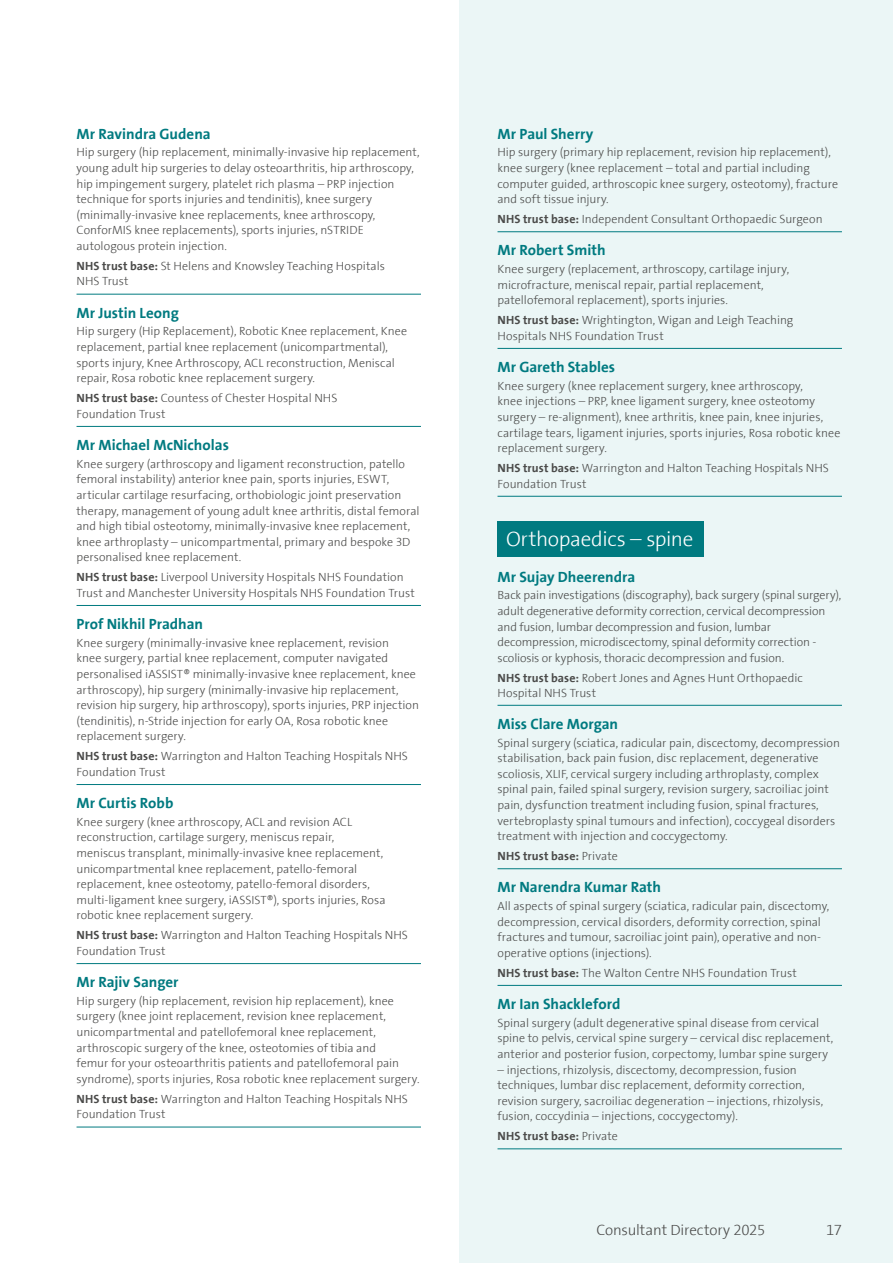
<style>
.page{position:relative;width:893px;height:1263px;background:#fff}
.page>*{position:absolute;margin:0;border:0;box-sizing:border-box;transform-origin:0 0}
.t1{font:300 21px "The Sans Spire";letter-spacing:-.015em;color:#fff}
.t2{font:700 15px "The Sans Spire";color:#007a80}
.t3{font:300 15px "The Sans Spire";letter-spacing:-.01em;color:#4a4a49}
.t4{font:300 12px/15.6px "The Sans Spire";color:#4a4a49}
.t5{font:700 12px "The Sans Spire";letter-spacing:.01em;color:#4a4a49}
.s1{font-weight:700}
.s2{font-weight:300}
</style>
<div class="page">
<div style="left:459px;top:0;width:434px;height:1263px;background:#ebf6f6"></div>
<hr style="left:77px;top:294px;width:344px;height:1px;background:#007a80">
<hr style="left:77px;top:426px;width:344px;height:1px;background:#007a80">
<hr style="left:77px;top:605px;width:344px;height:1px;background:#007a80">
<hr style="left:77px;top:784px;width:344px;height:1px;background:#007a80">
<hr style="left:77px;top:963px;width:344px;height:1px;background:#007a80">
<hr style="left:77px;top:1127px;width:344px;height:1px;background:#007a80">
<hr style="left:497px;top:231px;width:345px;height:1px;background:#007a80">
<hr style="left:497px;top:348px;width:345px;height:1px;background:#007a80">
<hr style="left:497px;top:496px;width:345px;height:1px;background:#007a80">
<div style="left:497px;top:521px;width:207px;height:36px;background:#007a80"></div>
<hr style="left:497px;top:705px;width:345px;height:1px;background:#007a80">
<hr style="left:497px;top:868px;width:345px;height:1px;background:#007a80">
<hr style="left:497px;top:985px;width:345px;height:1px;background:#007a80">
<hr style="left:497px;top:1148px;width:345px;height:1px;background:#007a80">
<p class="t2" style="left:77px;top:125px;width:136px">Mr Ravindra Gudena</p>
<p class="t4" style="left:77px;top:145px;width:345px">Hip surgery (hip replacement, minimally-invasive hip replacement, young adult hip surgeries to delay osteoarthritis, hip arthroscopy, hip impingement surgery, platelet rich plasma – PRP injection technique for sports injuries and tendinitis), knee surgery (minimally-invasive knee replacements, knee arthroscopy, ConforMIS knee replacements), sports injuries, nSTRIDE autologous protein injection.</p>
<p class="t4" style="left:77px;top:258px;width:310px"><span class="s1">NHS trust base:</span> St Helens and Knowsley Teaching Hospitals<br>NHS Trust</p>
<p class="t2" style="left:77px;top:304px;width:104px">Mr Justin Leong</p>
<p class="t4" style="left:77px;top:324px;width:332px">Hip surgery (Hip Replacement), Robotic Knee replacement, Knee replacement, partial knee replacement (unicompartmental), sports injury, Knee Arthroscopy, ACL reconstruction, Meniscal repair, Rosa robotic knee replacement surgery.</p>
<p class="t4" style="left:77px;top:390px;width:262px"><span class="s1">NHS trust base:</span> Countess of Chester Hospital NHS<br>Foundation Trust</p>
<p class="t2" style="left:77px;top:436px;width:154px">Mr Michael McNicholas</p>
<p class="t4" style="left:77px;top:456px;width:345px">Knee surgery (arthroscopy and ligament reconstruction, patello femoral instability) anterior knee pain, sports injuries, ESWT, articular cartilage resurfacing, orthobiologic joint preservation therapy, management of young adult knee arthritis, distal femoral and high tibial osteotomy, minimally-invasive knee replacement, knee arthroplasty – unicompartmental, primary and bespoke 3D personalised knee replacement.</p>
<p class="t4" style="left:77px;top:569px;width:340px"><span class="s1">NHS trust base:</span> Liverpool University Hospitals NHS Foundation<br>Trust and Manchester University Hospitals NHS Foundation Trust</p>
<p class="t2" style="left:77px;top:615px;width:128px">Prof Nikhil Pradhan</p>
<p class="t4" style="left:77px;top:635px;width:344px">Knee surgery (minimally-invasive knee replacement, revision<br>knee surgery, partial knee replacement, computer navigated personalised iASSIST® minimally-invasive knee replacement, knee arthroscopy), hip surgery (minimally-invasive hip replacement, revision hip surgery, hip arthroscopy), sports injuries, PRP injection (tendinitis), n-Stride injection for early OA, Rosa robotic knee replacement surgery.</p>
<p class="t4" style="left:77px;top:748px;width:333px"><span class="s1">NHS trust base:</span> Warrington and Halton Teaching Hospitals NHS<br>Foundation Trust</p>
<p class="t2" style="left:77px;top:794px;width:98px">Mr Curtis Robb</p>
<p class="t4" style="left:77px;top:814px;width:311px">Knee surgery (knee arthroscopy, ACL and revision ACL reconstruction, cartilage surgery, meniscus repair, meniscus transplant, minimally-invasive knee replacement, unicompartmental knee replacement, patello-femoral replacement, knee osteotomy, patello-femoral disorders, multi-ligament knee surgery, iASSIST®), sports injuries, Rosa robotic knee replacement surgery.</p>
<p class="t4" style="left:77px;top:927px;width:333px"><span class="s1">NHS trust base:</span> Warrington and Halton Teaching Hospitals NHS<br>Foundation Trust</p>
<p class="t2" style="left:77px;top:973px;width:103px">Mr Rajiv Sanger</p>
<p class="t4" style="left:77px;top:993px;width:345px">Hip surgery (hip replacement, revision hip replacement), knee surgery (knee joint replacement, revision knee replacement, unicompartmental and patellofemoral knee replacement, arthroscopic surgery of the knee, osteotomies of tibia and<br>femur for your osteoarthritis patients and patellofemoral pain syndrome), sports injuries, Rosa robotic knee replacement surgery.</p>
<p class="t4" style="left:77px;top:1091px;width:333px"><span class="s1">NHS trust base:</span> Warrington and Halton Teaching Hospitals NHS<br>Foundation Trust</p>
<p class="t2" style="left:497px;top:125px;width:97px">Mr Paul Sherry</p>
<p class="t4" style="left:497px;top:145px;width:342px">Hip surgery (primary hip replacement, revision hip replacement), knee surgery (knee replacement – total and partial including computer guided, arthroscopic knee surgery, osteotomy), fracture and soft tissue injury.</p>
<p class="t4" style="left:497px;top:211px;width:327px"><span class="s1">NHS trust base:</span> Independent Consultant Orthopaedic Surgeon</p>
<p class="t2" style="left:497px;top:241px;width:110px">Mr Robert Smith</p>
<p class="t4" style="left:497px;top:261px;width:293px">Knee surgery (replacement, arthroscopy, cartilage injury, microfracture, meniscal repair, partial replacement, patellofemoral replacement), sports injuries.</p>
<p class="t4" style="left:497px;top:312px;width:297px"><span class="s1">NHS trust base:</span> Wrightington, Wigan and Leigh Teaching<br>Hospitals NHS Foundation Trust</p>
<p class="t2" style="left:497px;top:358px;width:119px">Mr Gareth Stables</p>
<p class="t4" style="left:497px;top:378px;width:344px">Knee surgery (knee replacement surgery, knee arthroscopy,<br>knee injections – PRP, knee ligament surgery, knee osteotomy surgery – re-alignment), knee arthritis, knee pain, knee injuries, cartilage tears, ligament injuries, sports injuries, Rosa robotic knee replacement surgery.</p>
<p class="t4" style="left:497px;top:460px;width:333px"><span class="s1">NHS trust base:</span> Warrington and Halton Teaching Hospitals NHS<br>Foundation Trust</p>
<h1 class="t1" style="left:506px;top:527px;width:189px">Orthopaedics – spine</h1>
<p class="t2" style="left:497px;top:568px;width:139px">Mr Sujay Dheerendra</p>
<p class="t4" style="left:497px;top:588px;width:345px">Back pain investigations (discography), back surgery (spinal surgery), adult degenerative deformity correction, cervical decompression and fusion, lumbar decompression and fusion, lumbar decompression, microdiscectomy, spinal deformity correction - scoliosis or kyphosis, thoracic decompression and fusion.</p>
<p class="t4" style="left:497px;top:670px;width:307px;line-height:15px"><span class="s1">NHS trust base:</span> Robert Jones and Agnes Hunt Orthopaedic<br>Hospital NHS Trust</p>
<p class="t2" style="left:497px;top:715px;width:122px">Miss Clare Morgan</p>
<p class="t4" style="left:497px;top:735px;width:344px">Spinal surgery (sciatica, radicular pain, discectomy, decompression stabilisation, back pain fusion, disc replacement, degenerative scoliosis, XLIF, cervical surgery including arthroplasty, complex spinal pain, failed spinal surgery, revision surgery, sacroiliac joint pain, dysfunction treatment including fusion, spinal fractures, vertebroplasty spinal tumours and infection), coccygeal disorders treatment with injection and coccygectomy.</p>
<p class="t5" style="left:497px;top:849px;width:122px">NHS trust base: <span class="s2">Private</span></p>
<p class="t2" style="left:497px;top:878px;width:165px">Mr Narendra Kumar Rath</p>
<p class="t4" style="left:497px;top:898px;width:333px">All aspects of spinal surgery (sciatica, radicular pain, discectomy, decompression, cervical disorders, deformity correction, spinal fractures and tumour, sacroiliac joint pain), operative and non&shy;operative options (injections).</p>
<p class="t4" style="left:497px;top:965px;width:301px"><span class="s1">NHS trust base:</span> The Walton Centre NHS Foundation Trust</p>
<p class="t2" style="left:497px;top:995px;width:124px">Mr Ian Shackleford</p>
<p class="t4" style="left:497px;top:1015px;width:337px">Spinal surgery (adult degenerative spinal disease from cervical spine to pelvis, cervical spine surgery – cervical disc replacement, anterior and posterior fusion, corpectomy, lumbar spine surgery</p>
<p class="t4" style="left:497px;top:1062px;width:327px">– injections, rhizolysis, discectomy, decompression, fusion techniques, lumbar disc replacement, deformity correction, revision surgery, sacroiliac degeneration – injections, rhizolysis, fusion, coccydinia – injections, coccygectomy).</p>
<p class="t5" style="left:497px;top:1129px;width:122px">NHS trust base: <span class="s2">Private</span></p>
<p class="t3" style="left:596px;top:1221px;width:171px">Consultant Directory 2025</p>
<p class="t3" style="left:826px;top:1221px;width:17px">17</p>
</div>
